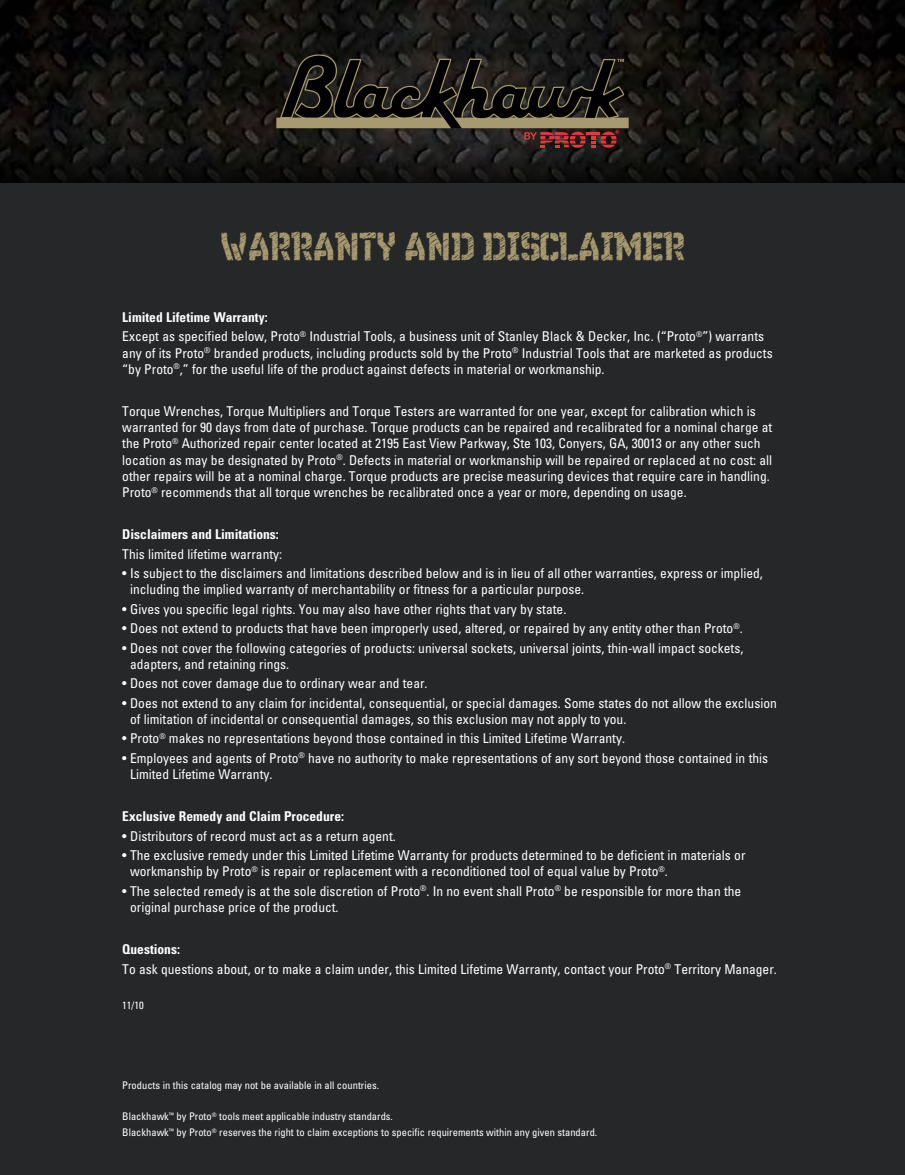
<style>
.page{position:relative;width:905px;height:1175px;background:#fff}
.page>*{position:absolute;margin:0;border:0;box-sizing:border-box;transform-origin:0 0}
.t1{font:33px "WC Wunderbach Rough Bta";color:#a8996e}
.t2{font:condensed 13.5px/16.2px "Univers";color:#fff}
.t3{font:700 condensed 13.5px "Univers";color:#fff}
.t4{font:condensed 10.5px/15.9px "Univers";color:#fff}
.s1{font-weight:700}
</style>
<div class="page">
<img style="left:0;top:0;width:904px;height:132px">
<svg style="left:0;top:132px;width:904px;height:52px;background:#131211"></svg>
<div style="left:0;top:184px;width:904px;height:990px;background:#252729"></div>
<svg style="left:276px;top:54px;width:352px;height:94px;background:#332c23"></svg>
<h1 class="t1" style="left:219px;top:223px;width:467px">WARRANTY AND DISCLAIMER</h1>
<p class="t2" style="left:122px;top:307px;width:643px;line-height:19.5px"><span class="s1">Limited Lifetime Warranty:<br></span>Except as specified below, Proto<sup>®</sup> Industrial Tools, a business unit of Stanley Black &amp; Decker, Inc. (“Proto<sup>®</sup>”) warrants</p>
<p class="t2" style="left:122px;top:344px;width:652px">any of its Proto<sup>®</sup> branded products, including products sold by the Proto<sup>®</sup> Industrial Tools that are marketed as products “by Proto<sup>®</sup>,” for the useful life of the product against defects in material or workmanship.</p>
<p class="t2" style="left:122px;top:403px;width:651px">Torque Wrenches, Torque Multipliers and Torque Testers are warranted for one year, except for calibration which is warranted for 90 days from date of purchase. Torque products can be repaired and recalibrated for a nominal charge at the Proto<sup>®</sup> Authorized repair center located at 2195 East View Parkway, Ste 103, Conyers, GA, 30013 or any other such location as may be designated by Proto<sup>®</sup>. Defects in material or workmanship will be repaired or replaced at no cost: all other repairs will be at a nominal charge. Torque products are precise measuring devices that require care in handling.<br>Proto<sup>®</sup> recommends that all torque wrenches be recalibrated once a year or more, depending on usage.</p>
<p class="t3" style="left:122px;top:526px;width:158px">Disclaimers and Limitations:</p>
<p class="t2" style="left:122px;top:545px;width:161px">This limited lifetime warranty:</p>
<p class="t2" style="left:130px;top:565px;width:634px;text-indent:-8px">• Is subject to the disclaimers and limitations described below and is in lieu of all other warranties, express or implied, including the implied warranty of merchantability or fitness for a particular purpose.</p>
<p class="t2" style="left:122px;top:600px;width:445px">• Gives you specific legal rights. You may also have other rights that vary by state.</p>
<p class="t2" style="left:122px;top:620px;width:622px">• Does not extend to products that have been improperly used, altered, or repaired by any entity other than Proto<sup>®</sup>.</p>
<p class="t2" style="left:130px;top:639px;width:614px;text-indent:-8px">• Does not cover the following categories of products: universal sockets, universal joints, thin-wall impact sockets, adapters, and retaining rings.</p>
<p class="t2" style="left:122px;top:675px;width:307px">• Does not cover damage due to ordinary wear and tear.</p>
<p class="t2" style="left:130px;top:694px;width:648px;text-indent:-8px">• Does not extend to any claim for incidental, consequential, or special damages. Some states do not allow the exclusion of limitation of incidental or consequential damages, so this exclusion may not apply to you.</p>
<p class="t2" style="left:122px;top:730px;width:504px">• Proto<sup>®</sup> makes no representations beyond those contained in this Limited Lifetime Warranty.</p>
<p class="t2" style="left:130px;top:749px;width:639px;text-indent:-8px">• Employees and agents of Proto<sup>®</sup> have no authority to make representations of any sort beyond those contained in this<br>Limited Lifetime Warranty.</p>
<p class="t3" style="left:122px;top:808px;width:223px">Exclusive Remedy and Claim Procedure:</p>
<p class="t2" style="left:122px;top:827px;width:275px">• Distributors of record must act as a return agent.</p>
<p class="t2" style="left:130px;top:847px;width:617px;text-indent:-8px">• The exclusive remedy under this Limited Lifetime Warranty for products determined to be deficient in materials or workmanship by Proto<sup>®</sup> is repair or replacement with a reconditioned tool of equal value by Proto<sup>®</sup>.</p>
<p class="t2" style="left:130px;top:882px;width:612px;text-indent:-8px">• The selected remedy is at the sole discretion of Proto<sup>®</sup>. In no event shall Proto<sup>®</sup> be responsible for more than the original purchase price of the product.</p>
<p class="t2" style="left:122px;top:939px;width:656px;line-height:19.5px"><span class="s1">Questions:<br></span>To ask questions about, or to make a claim under, this Limited Lifetime Warranty, contact your Proto<sup>®</sup> Territory Manager.</p>
<p class="t4" style="left:122px;top:997px;width:23px">11/10</p>
<p class="t4" style="left:122px;top:1076px;width:258px">Products in this catalog may not be available in all countries.</p>
<p class="t4" style="left:122px;top:1108px;width:476px">Blackhawk<sup>™</sup> by Proto<sup>®</sup> tools meet applicable industry standards.<br>Blackhawk<sup>™</sup> by Proto<sup>®</sup> reserves the right to claim exceptions to specific requirements within any given standard.</p>
</div>
